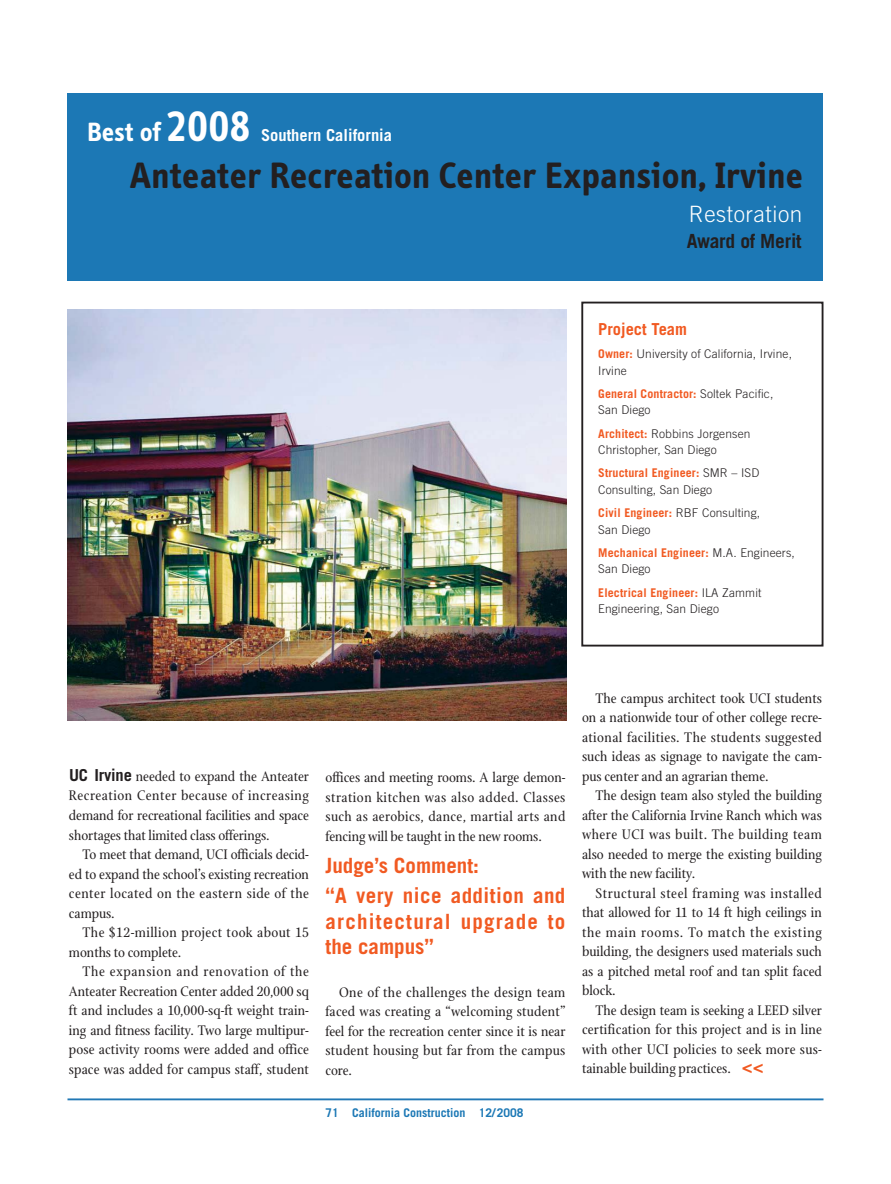
<style>
.page{position:relative;width:891px;height:1184px;background:#fff}
.page>*{position:absolute;margin:0;border:0;box-sizing:border-box;transform-origin:0 0}
.t1{font:700 37.5px "Info";letter-spacing:.025em;color:#231f20}
.t2{font:700 27px "Info";letter-spacing:.025em;color:#fff}
.t3{font:300 22.5px "Trade Gothic";letter-spacing:.03em;color:#fff}
.t4{font:700 21px/30.6px "Trade Gothic";letter-spacing:.02em;color:#f15a22}
.t5{font:700 21px/25.2px "Trade Gothic";letter-spacing:.055em;color:#f15a22}
.t6{font:700 19.5px "Trade Gothic";letter-spacing:-.01em;color:#231f20}
.t7{font:700 16.5px "Trade Gothic";color:#fff}
.t8{font:700 16.5px "Trade Gothic";color:#f15a22}
.t9{font:15px/19.5px "Stone Print";color:#231f20;text-align:justify}
.t10{font:15px/19.5px "Stone Print";letter-spacing:.025em;color:#231f20}
.t11{font:300 12px/16.5px "Trade Gothic";letter-spacing:.01em;color:#231f20}
.t12{font:700 12px "Trade Gothic";color:#1c78b5}
.s1{font-size:43.5px}
.s2{font-weight:700;color:#f15a22}
.s3{font-family:"Trade Gothic";font-weight:700;font-size:16.5px}
.s4{font-family:"Vectora LH";font-weight:900;font-size:18px;color:#f15a22}
</style>
<div class="page">
<div style="left:68px;top:93px;width:756px;height:187px;background:#1c78b5"></div>
<hr style="left:68px;top:1098px;width:756px;height:2px;background:#2178b5">
<div style="left:581px;top:302px;width:243px;height:344px;border:2px solid #231f20"></div>
<img style="left:68px;top:310px;width:499px;height:410px">
<h2 class="t2" style="left:87px;top:123px;width:165px">Best of <span class="s1">2008</span></h2>
<p class="t7" style="left:261px;top:129px;width:133px">Southern California</p>
<h1 class="t1" style="left:130px;top:163px;width:674px">Anteater Recreation Center Expansion, Irvine</h1>
<h3 class="t3" style="left:689px;top:206px;width:115px">Restoration</h3>
<h3 class="t6" style="left:687px;top:234px;width:116px">Award of Merit</h3>
<p class="t8" style="left:598px;top:323px;width:90px">Project Team</p>
<p class="t11" style="left:598px;top:347px;width:195px"><span class="s2">Owner:</span> University of California, Irvine,<br>Irvine</p>
<p class="t11" style="left:598px;top:386px;width:177px"><span class="s2">General Contractor:</span> Soltek Pacific,<br>San Diego</p>
<p class="t11" style="left:598px;top:426px;width:154px"><span class="s2">Architect:</span> Robbins Jorgensen<br>Christopher, San Diego</p>
<p class="t11" style="left:598px;top:466px;width:163px"><span class="s2">Structural Engineer:</span> SMR – ISD<br>Consulting, San Diego</p>
<p class="t11" style="left:598px;top:506px;width:163px"><span class="s2">Civil Engineer:</span> RBF Consulting,<br>San Diego</p>
<p class="t11" style="left:598px;top:545px;width:198px"><span class="s2">Mechanical Engineer:</span> M.A. Engineers,<br>San Diego</p>
<p class="t11" style="left:598px;top:585px;width:165px"><span class="s2">Electrical Engineer:</span> ILA Zammit<br>Engineering, San Diego</p>
<p class="t9" style="left:69px;top:769px;width:242px"><span class="s3">UC Irvine</span> needed to expand the Anteater Recreation Center because of increasing demand for recreational facilities and space shortages that limited class offerings.</p>
<p class="t9" style="left:69px;top:847px;width:242px;text-indent:14px">To meet that demand, UCI officials decid&shy;ed to expand the school’s existing recreation center located on the eastern side of the campus.</p>
<p class="t10" style="left:69px;top:925px;width:241px;text-indent:14px">The $12-million project took about 15 months to complete.</p>
<p class="t9" style="left:69px;top:964px;width:242px;text-indent:14px">The expansion and renovation of the Anteater Recreation Center added 20,000 sq ft and includes a 10,000-sq-ft weight train&shy;ing and fitness facility. Two large multipur&shy;pose activity rooms were added and office space was added for campus staff, student</p>
<p class="t9" style="left:326px;top:770px;width:242px">offices and meeting rooms. A large demon&shy;stration kitchen was also added. Classes such as aerobics, dance, martial arts and fencing will be taught in the new rooms.</p>
<h3 class="t4" style="left:326px;top:852px;width:241px">Judge’s Comment:<br>“A very nice addition and</h3>
<h3 class="t5" style="left:326px;top:910px;width:241px">architectural upgrade to the campus”</h3>
<p class="t9" style="left:326px;top:985px;width:242px;text-indent:14px">One of the challenges the design team faced was creating a “welcoming student” feel for the recreation center since it is near student housing but far from the campus core.</p>
<p class="t12" style="left:326px;top:1108px;width:200px">71 California Construction 12/2008</p>
<p class="t9" style="left:582px;top:691px;width:242px;text-indent:14px">The campus architect took UCI students on a nationwide tour of other college recre&shy;ational facilities. The students suggested such ideas as signage to navigate the cam&shy;pus center and an agrarian theme.</p>
<p class="t9" style="left:582px;top:788px;width:242px;text-indent:14px">The design team also styled the building after the California Irvine Ranch which was where UCI was built. The building team also needed to merge the existing building with the new facility.</p>
<p class="t9" style="left:582px;top:886px;width:242px;text-indent:14px">Structural steel framing was installed that allowed for 11 to 14 ft high ceilings in the main rooms. To match the existing building, the designers used materials such as a pitched metal roof and tan split faced block.</p>
<p class="t9" style="left:582px;top:1003px;width:242px;text-indent:14px">The design team is seeking a LEED silver certification for this project and is in line with other UCI policies to seek more sus&shy;tainable building practices. <span class="s4">&lt;&lt;</span></p>
</div>
